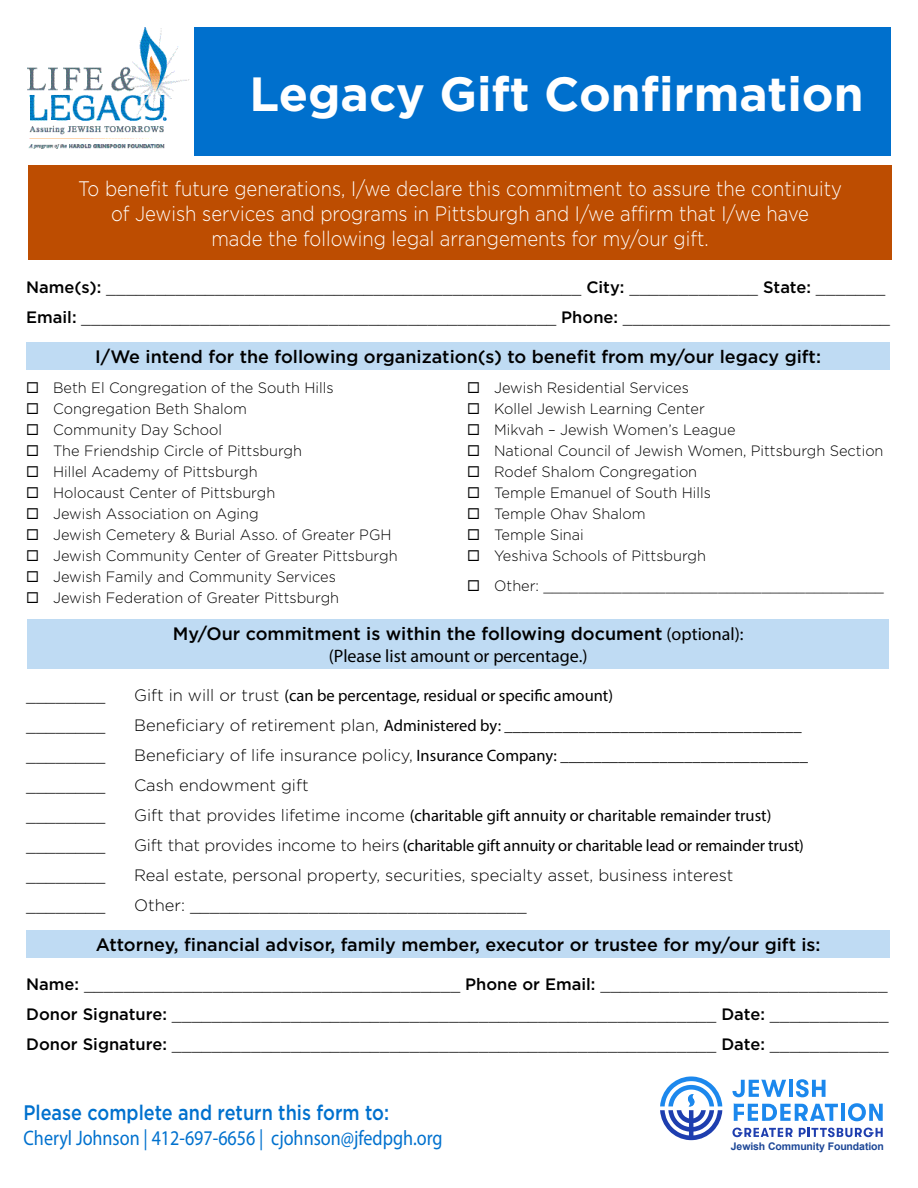
<style>
.page{position:relative;width:918px;height:1188px;background:#fff}
.page>*{position:absolute;margin:0;border:0;box-sizing:border-box;transform-origin:0 0}
.t1{font:700 48px "Gotham";color:#fff}
.t2{font:300 21px/25.2px "Gotham";color:#fff;text-align:center;scale:.88 1}
.t3{font:21px "Myriad Pro";color:#0071ce;scale:.86 1}
.t4{font:500 21px "Gotham";color:#0071ce;scale:.86 1}
.t5{font:500 18px "Gotham";color:#000}
.t6{font:18px "Myriad Pro";color:#000}
.t7{font:300 16.5px/30px "Gotham";color:#000}
.t8{font:16.5px "Myriad Pro";color:#000}
.t9{font:300 15px/21px "Gotham";color:#000}
.t10{font:700 10.5px "Arial";letter-spacing:-.01em;color:#1c4696}
.s1{font-weight:500}
.s2{font-family:"Myriad Pro";font-weight:400}
.s3{font-family:"Gotham";font-weight:300}
</style>
<div class="page">
<div style="left:28px;top:165px;width:864px;height:94px;background:#bd4d01"></div>
<div style="left:195px;top:27px;width:696px;height:129px;background:#0070cd"></div>
<img style="left:27px;top:27px;width:162px;height:122px">
<div style="left:26px;top:342px;width:864px;height:28px;background:#bfdbf3"></div>
<div style="left:26px;top:930px;width:864px;height:28px;background:#bfdbf3"></div>
<div style="left:27px;top:619px;width:862px;height:50px;background:#bfdbf3"></div>
<svg style="left:660px;top:1077px;width:62px;height:63px"></svg>
<svg style="left:732px;top:1080px;width:54px;height:17px"></svg>
<hr style="left:789px;top:1080px;width:4px;height:17px;background:#1c88ed">
<svg style="left:796px;top:1079px;width:30px;height:18px"></svg>
<svg style="left:734px;top:1104px;width:104px;height:17px"></svg>
<hr style="left:841px;top:1104px;width:4px;height:17px;background:#1c88ed">
<svg style="left:848px;top:1103px;width:35px;height:18px"></svg>
<svg style="left:732px;top:1128px;width:61px;height:9px"></svg>
<svg style="left:799px;top:1128px;width:84px;height:9px"></svg>
<h1 class="t1" style="left:250px;top:62px;width:616px">Legacy Gift Confirmation</h1>
<p class="t2" style="left:78px;top:175px;width:870px">To benefit future generations, I/we declare this commitment to assure the continuity of Jewish services and programs in Pittsburgh and I/we affirm that I/we have<br>made the following legal arrangements for my/our gift.</p>
<p class="t7" style="left:26px;top:271px;width:866px"><span class="s1">Name(s):</span> ________________________________________________ <span class="s1">City:</span> _____________ <span class="s1">State:</span> _______<br><span class="s1">Email:</span> ________________________________________________ <span class="s1">Phone:</span> ___________________________</p>
<p class="t5" style="left:95px;top:345px;width:727px">I/We intend for the following organization(s) to benefit from my/our legacy gift:</p>
<p class="t9" style="left:53px;top:377px;width:346px">Beth El Congregation of the South Hills Congregation Beth Shalom<br>Community Day School<br>The Friendship Circle of Pittsburgh<br>Hillel Academy of Pittsburgh<br>Holocaust Center of Pittsburgh<br>Jewish Association on Aging<br>Jewish Cemetery &amp; Burial Asso. of Greater PGH Jewish Community Center of Greater Pittsburgh Jewish Family and Community Services<br>Jewish Federation of Greater Pittsburgh</p>
<p class="t9" style="left:494px;top:377px;width:391px">Jewish Residential Services<br>Kollel Jewish Learning Center<br>Mikvah – Jewish Women’s League<br>National Council of Jewish Women, Pittsburgh Section<br>Rodef Shalom Congregation<br>Temple Emanuel of South Hills<br>Temple Ohav Shalom<br>Temple Sinai<br>Yeshiva Schools of Pittsburgh</p>
<p class="t9" style="left:494px;top:575px;width:391px">Other: _______________________________________</p>
<p class="t7" style="left:26px;top:680px;width:81px">________</p>
<p class="t7" style="left:26px;top:710px;width:81px">________</p>
<p class="t7" style="left:26px;top:740px;width:81px">________</p>
<p class="t7" style="left:26px;top:770px;width:81px">________</p>
<p class="t7" style="left:26px;top:800px;width:81px">________</p>
<p class="t7" style="left:26px;top:830px;width:81px">________</p>
<p class="t7" style="left:26px;top:860px;width:81px">________</p>
<p class="t7" style="left:26px;top:890px;width:81px">________</p>
<p class="t5" style="left:173px;top:622px;width:572px">My/Our commitment is within the following document <span class="s2">(optional):</span></p>
<p class="t6" style="left:329px;top:645px;width:260px">(Please list amount or percentage.)</p>
<p class="t8" style="left:134px;top:685px;width:480px"><span class="s3">Gift in will or trust</span> (can be percentage, residual or specific amount)</p>
<p class="t8" style="left:134px;top:715px;width:669px"><span class="s3">Beneficiary of retirement plan,</span> Administered by: ____________________________________</p>
<p class="t8" style="left:134px;top:745px;width:675px"><span class="s3">Beneficiary of life insurance policy,</span> Insurance Company: ______________________________</p>
<p class="t7" style="left:134px;top:770px;width:176px">Cash endowment gift</p>
<p class="t8" style="left:134px;top:805px;width:639px"><span class="s3">Gift that provides lifetime income</span> (charitable gift annuity or charitable remainder trust)</p>
<p class="t8" style="left:134px;top:835px;width:671px"><span class="s3">Gift that provides income to heirs</span> (charitable gift annuity or charitable lead or remainder trust)</p>
<p class="t7" style="left:134px;top:860px;width:601px">Real estate, personal property, securities, specialty asset, business interest</p>
<p class="t7" style="left:134px;top:890px;width:394px">Other: __________________________________</p>
<p class="t5" style="left:96px;top:933px;width:726px">Attorney, financial advisor, family member, executor or trustee for my/our gift is:</p>
<p class="t7" style="left:26px;top:969px;width:864px;text-align:justify"><span class="s1">Name:</span> ______________________________________ <span class="s1">Phone or Email:</span> _____________________________ <span class="s1">Donor Signature:</span> _______________________________________________________ <span class="s1">Date:</span> ____________ <span class="s1">Donor Signature:</span> _______________________________________________________ <span class="s1">Date:</span> ____________</p>
<p class="t4" style="left:24px;top:1098px;width:427px">Please complete and return this form to:</p>
<p class="t3" style="left:24px;top:1125px;width:489px">Cheryl Johnson | 412-697-6656 | cjohnson@jfedpgh.org</p>
<p class="t10" style="left:731px;top:1139px;width:155px">Jewish Community Foundation</p>
</div>
